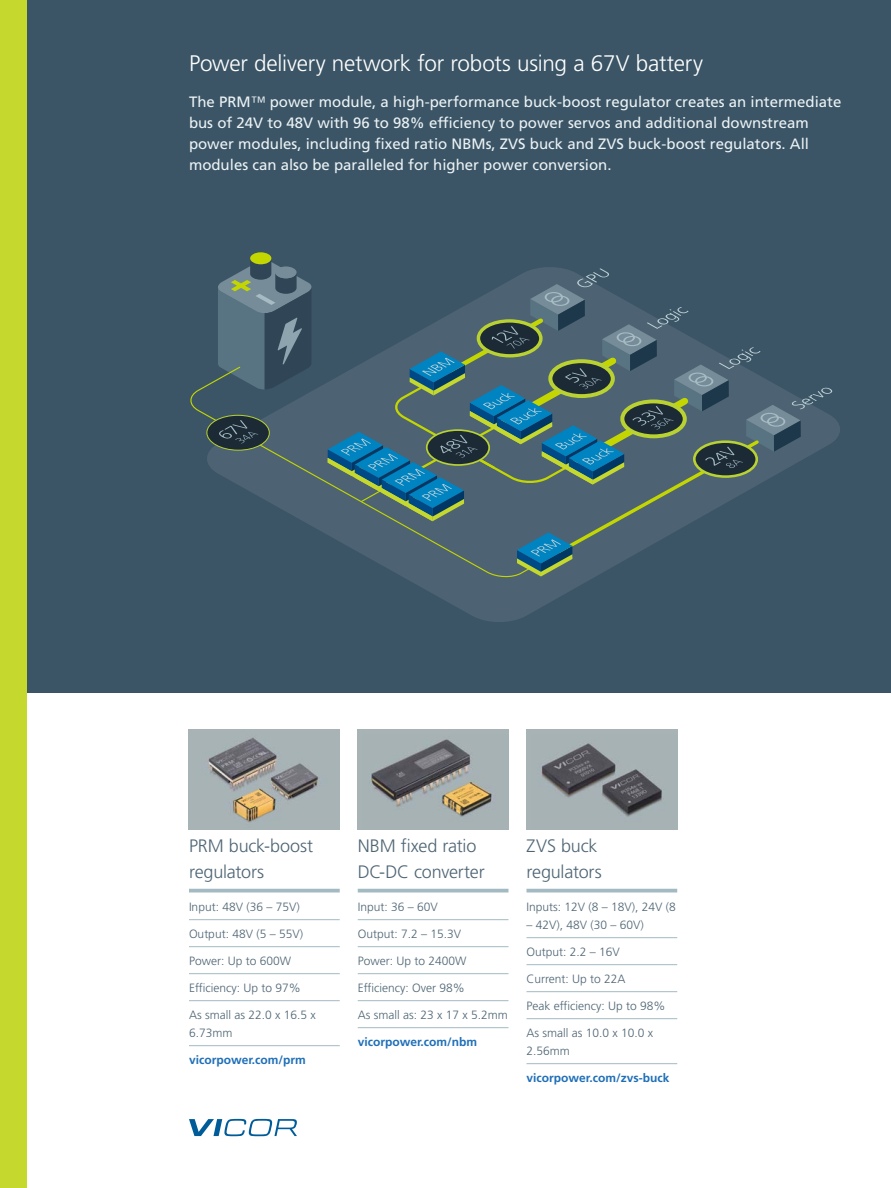
<style>
.page{position:relative;width:891px;height:1188px;background:#fff}
.page>*{position:absolute;margin:0;border:0;box-sizing:border-box;transform-origin:0 0}
.t1{font:300 22.5px "Frutiger LT Pro";letter-spacing:-.01em;color:#fff}
.t2{font:300 18px/25.5px "Frutiger LT Pro";letter-spacing:-.01em;color:#4e6574}
.t3{font:15px/21px "Frutiger LT Pro";color:#ebf2f4}
.t4{font:300 12px/18px "Frutiger LT Pro";color:#4e6574}
.t5{font:700 12px "Frutiger LT Pro";color:#1f6fb8}
.s1{font-weight:300}
</style>
<div class="page">
<div style="left:0;top:0;width:891px;height:693px;background:#3b5566"></div>
<div style="left:0;top:0;width:27px;height:1188px;background:#c4d82d"></div>
<svg style="left:189px;top:1119px;width:108px;height:17px"></svg>
<svg style="left:408px;top:267px;width:432px;height:355px"></svg>
<div style="left:250px;top:252px;width:21px;height:12px;background:#c4d600;border-radius:50%"></div>
<svg style="left:218px;top:258px;width:94px;height:108px"></svg>
<svg style="left:190px;top:366px;width:349px;height:213px"></svg>
<div style="left:207px;top:415px;width:62px;height:35px;background:#1c2a36;border-radius:50%"></div>
<div style="left:206px;top:415px;width:64px;height:36px;border:1px solid #b9d232;border-radius:50%"></div>
<svg style="left:218px;top:420px;width:41px;height:23px"></svg>
<svg style="left:328px;top:268px;width:505px;height:309px"></svg>
<hr style="left:189px;top:889px;width:151px;height:3px;background:#a4bac2">
<hr style="left:189px;top:919px;width:151px;height:1px;background:#a4bac2">
<hr style="left:189px;top:946px;width:151px;height:1px;background:#a4bac2">
<hr style="left:189px;top:973px;width:151px;height:1px;background:#a4bac2">
<hr style="left:189px;top:1000px;width:151px;height:1px;background:#a4bac2">
<hr style="left:189px;top:1045px;width:151px;height:1px;background:#a4bac2">
<hr style="left:358px;top:889px;width:150px;height:3px;background:#a4bac2">
<hr style="left:358px;top:919px;width:150px;height:1px;background:#a4bac2">
<hr style="left:358px;top:946px;width:150px;height:1px;background:#a4bac2">
<hr style="left:358px;top:973px;width:150px;height:1px;background:#a4bac2">
<hr style="left:358px;top:1000px;width:150px;height:1px;background:#a4bac2">
<hr style="left:358px;top:1027px;width:150px;height:1px;background:#a4bac2">
<img style="left:189px;top:729px;width:151px;height:101px">
<img style="left:358px;top:729px;width:150px;height:101px">
<hr style="left:526px;top:889px;width:151px;height:3px;background:#a4bac2">
<hr style="left:526px;top:937px;width:151px;height:1px;background:#a4bac2">
<hr style="left:526px;top:964px;width:151px;height:1px;background:#a4bac2">
<hr style="left:526px;top:991px;width:151px;height:1px;background:#a4bac2">
<hr style="left:526px;top:1018px;width:151px;height:1px;background:#a4bac2">
<hr style="left:526px;top:1063px;width:151px;height:1px;background:#a4bac2">
<img style="left:526px;top:729px;width:151px;height:101px">
<h1 class="t1" style="left:189px;top:50px;width:516px">Power delivery network for robots using a 67V battery</h1>
<p class="t3" style="left:189px;top:91px;width:654px">The PRM<span class="s1">™</span> power module, a high-performance buck-boost regulator creates an intermediate bus of 24V to 48V with 96 to 98% efficiency to power servos and additional downstream power modules, including fixed ratio NBMs, ZVS buck and ZVS buck-boost regulators. All modules can also be paralleled for higher power conversion.</p>
<h2 class="t2" style="left:189px;top:833px;width:126px">PRM buck-boost regulators</h2>
<p class="t4" style="left:189px;top:897px;width:112px">Input: 48V (36 – 75V)</p>
<p class="t4" style="left:189px;top:924px;width:116px">Output: 48V (5 – 55V)</p>
<p class="t4" style="left:189px;top:951px;width:104px">Power: Up to 600W</p>
<p class="t4" style="left:189px;top:978px;width:113px">Efficiency: Up to 97%</p>
<p class="t4" style="left:189px;top:1005px;width:128px">As small as 22.0 x 16.5 x<br>6.73mm</p>
<p class="t5" style="left:189px;top:1052px;width:118px">vicorpower.com/prm</p>
<h2 class="t2" style="left:358px;top:833px;width:129px">NBM fixed ratio<br>DC-DC converter</h2>
<p class="t4" style="left:358px;top:897px;width:82px">Input: 36 – 60V</p>
<p class="t4" style="left:358px;top:924px;width:105px">Output: 7.2 – 15.3V</p>
<p class="t4" style="left:358px;top:951px;width:110px">Power: Up to 2400W</p>
<p class="t4" style="left:358px;top:978px;width:109px">Efficiency: Over 98%</p>
<p class="t4" style="left:358px;top:1005px;width:152px">As small as: 23 x 17 x 5.2mm</p>
<p class="t5" style="left:358px;top:1034px;width:121px">vicorpower.com/nbm</p>
<h2 class="t2" style="left:526px;top:833px;width:77px">ZVS buck regulators</h2>
<p class="t4" style="left:526px;top:897px;width:151px">Inputs: 12V (8 – 18V), 24V (8</p>
<p class="t4" style="left:526px;top:915px;width:119px">– 42V), 48V (30 – 60V)</p>
<p class="t4" style="left:526px;top:942px;width:95px">Output: 2.2 – 16V</p>
<p class="t4" style="left:526px;top:969px;width:101px">Current: Up to 22A</p>
<p class="t4" style="left:526px;top:996px;width:141px">Peak efficiency: Up to 98%</p>
<p class="t4" style="left:526px;top:1023px;width:128px">As small as 10.0 x 10.0 x<br>2.56mm</p>
<p class="t5" style="left:526px;top:1070px;width:144px">vicorpower.com/zvs-buck</p>
</div>
